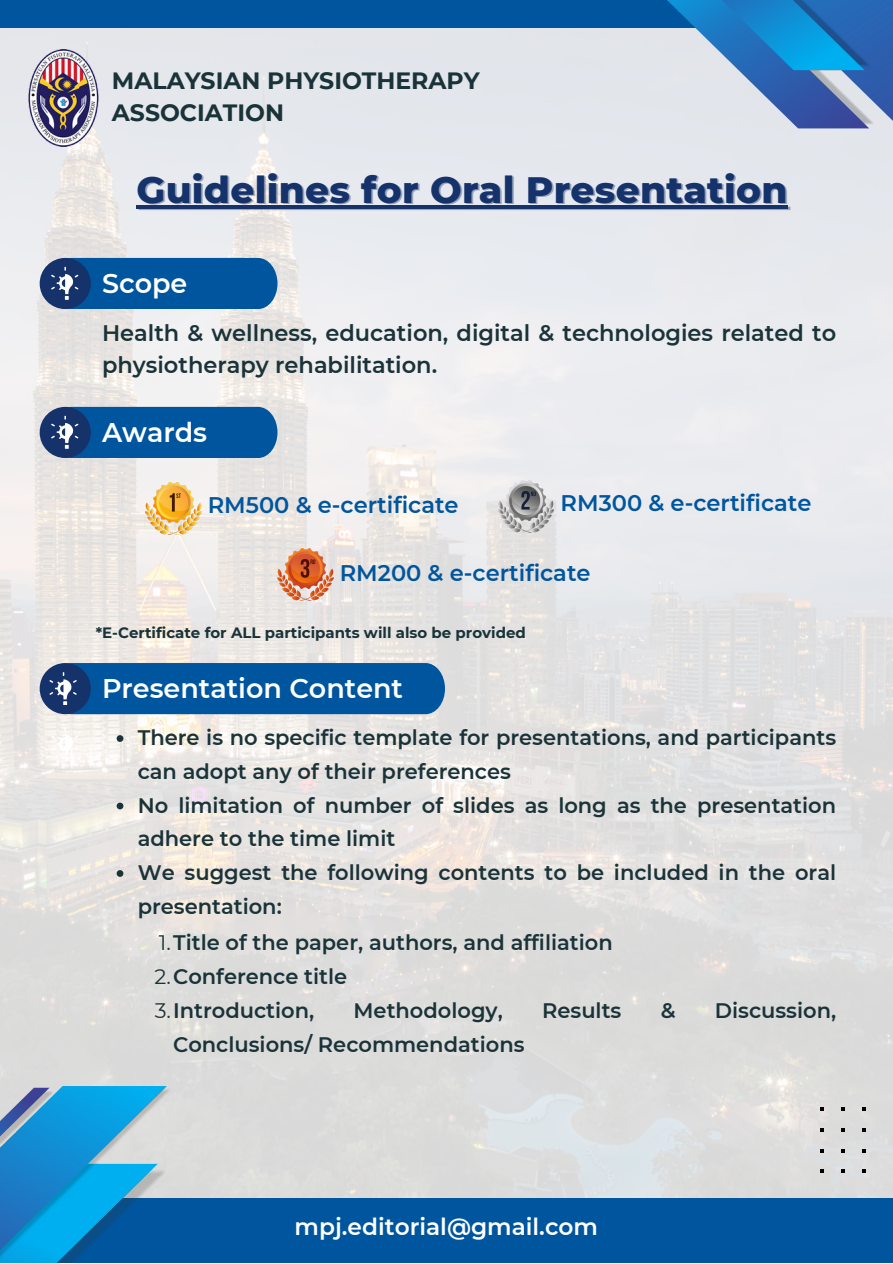
<style>
.page{position:relative;width:893px;height:1264px;background:#fff}
.page>*{position:absolute;margin:0;border:0;box-sizing:border-box;transform-origin:0 0}
.t1{font:800 37.5px "Montserrat";letter-spacing:.005em;color:#15326b}
.t2{font:600 27px "Montserrat";color:#fff}
.t3{font:700 23.55px/32.5px "Montserrat";color:#1a3339}
.t4{font:600 23.25px "Montserrat";color:#fff}
.t5{font:600 22.5px/31.5px "Montserrat";color:#1a3339}
.t6{font:600 22.5px "Montserrat";color:#00569e}
.t7{font:600 21px/33.8px "Montserrat";color:#1a3339}
.t8{font:700 15px "Montserrat";color:#1a3339}
.s1{font-weight:400}
</style>
<div class="page">
<img style="left:0;top:27px;width:892px;height:1170px">
<div style="left:0;top:1197px;width:892px;height:65px;background:#00569e"></div>
<img style="left:0;top:1086px;width:172px;height:176px">
<div style="left:0;top:0;width:892px;height:27px;background:#00569e"></div>
<img style="left:634px;top:0;width:258px;height:144px">
<img style="left:28px;top:49px;width:70px;height:97px">
<div style="left:40px;top:258px;width:51px;height:51px;background:#15326b;border-radius:50%"></div>
<svg style="left:51px;top:258px;width:226px;height:51px"></svg>
<div style="left:40px;top:407px;width:51px;height:51px;background:#15326b;border-radius:50%"></div>
<svg style="left:51px;top:407px;width:226px;height:51px"></svg>
<img style="left:146px;top:482px;width:55px;height:52px">
<img style="left:498px;top:481px;width:56px;height:51px">
<img style="left:278px;top:548px;width:55px;height:52px">
<hr style="left:137px;top:205px;width:650px;height:3px;background:#15326b">
<div style="left:40px;top:663px;width:51px;height:51px;background:#15326b;border-radius:50%"></div>
<svg style="left:51px;top:727px;width:27px;height:33px"></svg>
<svg style="left:117px;top:735px;width:6px;height:7px"></svg>
<svg style="left:117px;top:802px;width:6px;height:7px"></svg>
<svg style="left:117px;top:870px;width:6px;height:6px"></svg>
<svg style="left:49px;top:663px;width:396px;height:51px"></svg>
<p class="t3" style="left:112px;top:64px;width:369px">MALAYSIAN PHYSIOTHERAPY<br>ASSOCIATION</p>
<p class="t1" style="left:137px;top:166px;width:652px">Guidelines for Oral Presentation</p>
<p class="t2" style="left:102px;top:267px;width:87px">Scope</p>
<p class="t5" style="left:102px;top:317px;width:735px">Health &amp; wellness, education, digital &amp; technologies related to physiotherapy rehabilitation.</p>
<p class="t2" style="left:102px;top:416px;width:107px">Awards</p>
<p class="t6" style="left:208px;top:491px;width:252px">RM500 &amp; e-certificate</p>
<p class="t6" style="left:560px;top:489px;width:252px">RM300 &amp; e-certificate</p>
<p class="t6" style="left:340px;top:559px;width:252px">RM200 &amp; e-certificate</p>
<p class="t8" style="left:96px;top:623px;width:431px">*E-Certificate for ALL participants will also be provided</p>
<p class="t2" style="left:102px;top:672px;width:302px">Presentation Content</p>
<p class="t7" style="left:138px;top:721px;width:700px">There is no specific template for presentations, and participants can adopt any of their preferences</p>
<p class="t7" style="left:138px;top:788px;width:700px">No limitation of number of slides as long as the presentation adhere to the time limit</p>
<p class="t7" style="left:138px;top:855px;width:700px">We suggest the following contents to be included in the oral presentation:</p>
<p class="t7" style="left:159px;top:925px;width:455px"><span class="s1">1.</span>Title of the paper, authors, and affiliation</p>
<p class="t7" style="left:155px;top:959px;width:194px"><span class="s1">2.</span>Conference title</p>
<p class="t7" style="left:155px;top:993px;width:161px"><span class="s1">3.</span>Introduction,</p>
<p class="t7" style="left:353px;top:993px;width:151px">Methodology,</p>
<p class="t7" style="left:542px;top:993px;width:81px">Results</p>
<p class="t7" style="left:660px;top:993px;width:16px">&amp;</p>
<p class="t7" style="left:714px;top:993px;width:123px">Discussion,</p>
<p class="t7" style="left:173px;top:1027px;width:353px">Conclusions/ Recommendations</p>
<p class="t4" style="left:294px;top:1212px;width:305px">mpj.editorial@gmail.com</p>
</div>
